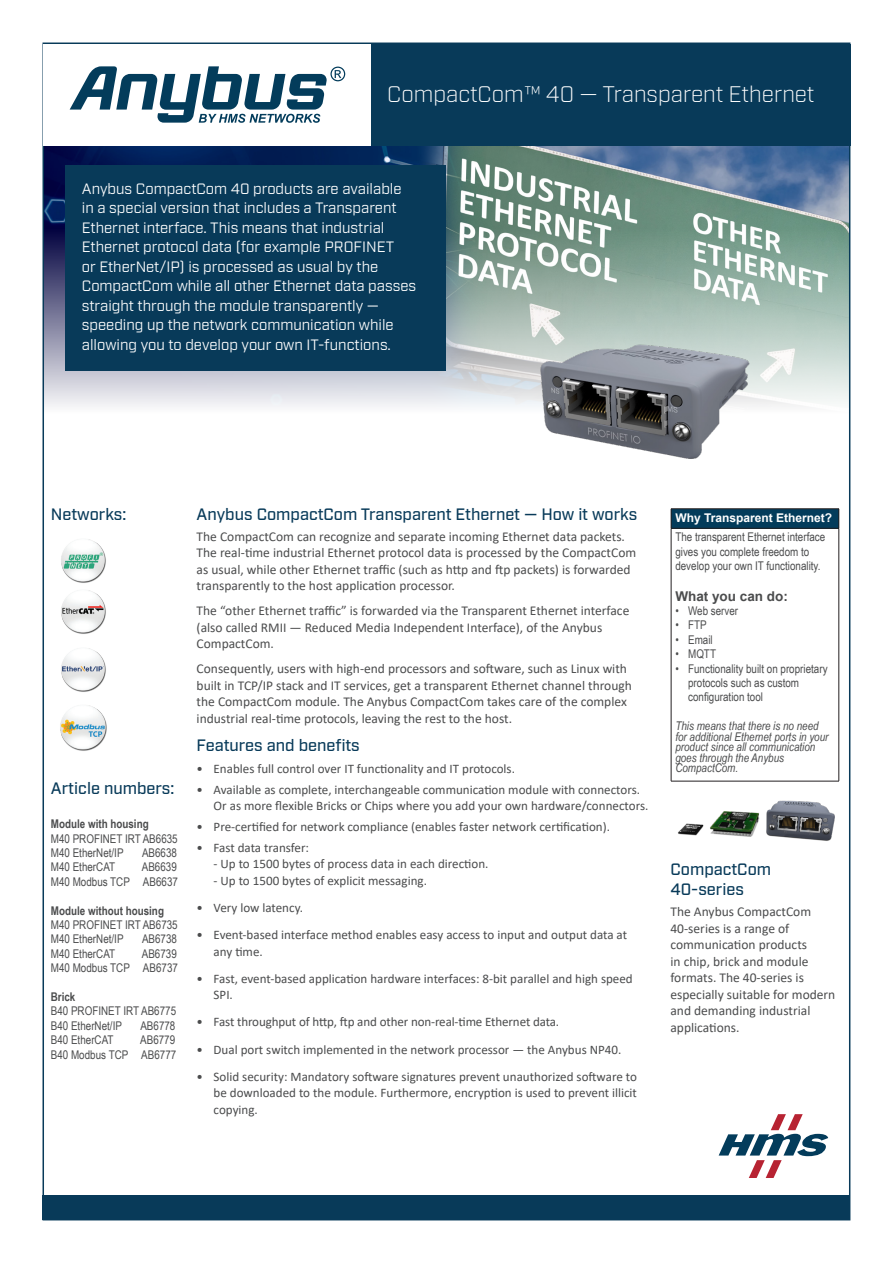
<style>
.page{position:relative;width:893px;height:1263px;background:#fff}
.page>*{position:absolute;margin:0;border:0;box-sizing:border-box;transform-origin:0 0}
.t1{font:300 22.5px "Industry";color:#fff}
.t2{font:500 16.5px/19.8px "Industry";color:#083a59}
.t3{font:15px/19.5px "Industry";color:#fff}
.t4{font:13.5px/16.5px "Calibri";color:#4b4c4d}
.t5{font:700 13.5px "Arial";color:#4b4c4d}
.t6{font:13.05px/16.5px "Calibri";color:#4b4c4d}
.t7{font:12px/14.4px "Arial Narrow";color:#4b4c4d}
.t8{font:italic 12px/10.5px "Arial Narrow";color:#4b4c4d}
.t9{font:700 12px "Arial Narrow";color:#4b4c4d}
.t10{font:700 12px "Arial";color:#fff}
</style>
<div class="page">
<svg style="left:46px;top:145px;width:801px;height:262px;background:#8ea3a8"></svg>
<div style="left:43px;top:1195px;width:807px;height:24px;background:#083a59"></div>
<div style="left:371px;top:44px;width:479px;height:101px;background:#083a59"></div>
<svg style="left:70px;top:66px;width:275px;height:57px"></svg>
<svg style="left:719px;top:1114px;width:109px;height:64px"></svg>
<div style="left:65px;top:166px;width:380px;height:205px;background:#083a59"></div>
<img style="left:61px;top:539px;width:45px;height:44px">
<img style="left:61px;top:590px;width:45px;height:44px">
<img style="left:61px;top:648px;width:45px;height:44px">
<img style="left:678px;top:800px;width:157px;height:41px">
<img style="left:502px;top:321px;width:279px;height:138px">
<div style="left:671px;top:509px;width:168px;height:19px;background:#033c5b"></div>
<hr style="left:671px;top:528px;width:1px;height:253px;background:#231f20">
<svg style="left:838px;top:509px;width:1px;height:19px"></svg>
<hr style="left:838px;top:528px;width:1px;height:253px;background:#231f20">
<hr style="left:671px;top:781px;width:168px;height:1px;background:#231f20">
<hr style="left:671px;top:508px;width:168px;height:1px;background:#231f20">
<svg style="left:671px;top:509px;width:1px;height:19px"></svg>
<hr style="left:671px;top:528px;width:168px;height:1px;background:#231f20">
<img style="left:60px;top:705px;width:47px;height:46px">
<p class="t1" style="left:387px;top:81px;width:429px">CompactCom™ 40 — Transparent Ethernet</p>
<p class="t3" style="left:82px;top:179px;width:336px">Anybus CompactCom 40 products are available in a special version that includes a Transparent Ethernet interface. This means that industrial Ethernet protocol data (for example PROFINET<br>or EtherNet/IP) is processed as usual by the CompactCom while all other Ethernet data passes straight through the module transparently — speeding up the network communication while allowing you to develop your own IT-functions.</p>
<p class="t2" style="left:51px;top:505px;width:77px">Networks:</p>
<p class="t10" style="left:675px;top:509px;width:158px">Why Transparent Ethernet?</p>
<p class="t7" style="left:675px;top:529px;width:151px">The transparent Ethernet interface gives you complete freedom to develop your own IT functionality.</p>
<p class="t5" style="left:675px;top:586px;width:114px">What you can do:</p>
<p class="t7" style="left:675px;top:603px;width:64px">• Web server</p>
<p class="t7" style="left:675px;top:618px;width:33px">• FTP</p>
<p class="t7" style="left:675px;top:632px;width:39px">• Email</p>
<p class="t7" style="left:675px;top:646px;width:42px">• MQTT</p>
<p class="t7" style="left:688px;top:661px;width:141px;text-indent:-13px">• Functionality built on proprietary protocols such as custom configuration tool</p>
<p class="t8" style="left:675px;top:721px;width:155px">This means that there is no need for additional Ethernet ports in your product since all communication goes through the Anybus<br>CompactCom.</p>
<p class="t2" style="left:197px;top:505px;width:442px">Anybus CompactCom Transparent Ethernet — How it works</p>
<p class="t4" style="left:197px;top:528px;width:441px">The CompactCom can recognize and separate incoming Ethernet data packets.<br>The real-time industrial Ethernet protocol data is processed by the CompactCom as usual, while other Ethernet traffic (such as http and ftp packets) is forwarded transparently to the host application processor.</p>
<p class="t4" style="left:197px;top:602px;width:434px">The “other Ethernet traffic” is forwarded via the Transparent Ethernet interface (also called RMII — Reduced Media Independent Interface), of the Anybus<br>CompactCom.</p>
<p class="t4" style="left:197px;top:660px;width:437px">Consequently, users with high-end processors and software, such as Linux with built in TCP/IP stack and IT services, get a transparent Ethernet channel through the CompactCom module. The Anybus CompactCom takes care of the complex industrial real-time protocols, leaving the rest to the host.</p>
<p class="t2" style="left:197px;top:736px;width:165px">Features and benefits</p>
<p class="t6" style="left:197px;top:760px;width:320px">• Enables full control over IT functionality and IT protocols.</p>
<p class="t6" style="left:214px;top:781px;width:436px;text-indent:-17px">• Available as complete, interchangeable communication module with connectors.<br>Or as more flexible Bricks or Chips where you add your own hardware/connectors.</p>
<p class="t6" style="left:197px;top:818px;width:415px">• Pre-certified for network compliance (enables faster network certification).</p>
<p class="t6" style="left:197px;top:839px;width:114px">• Fast data transfer:</p>
<p class="t6" style="left:214px;top:855px;width:276px">- Up to 1500 bytes of process data in each direction.</p>
<p class="t6" style="left:214px;top:872px;width:215px">- Up to 1500 bytes of explicit messaging.</p>
<p class="t6" style="left:197px;top:899px;width:108px">• Very low latency.</p>
<p class="t6" style="left:214px;top:926px;width:415px;text-indent:-17px">• Event-based interface method enables easy access to input and output data at any time.</p>
<p class="t6" style="left:214px;top:970px;width:421px;text-indent:-17px">• Fast, event-based application hardware interfaces: 8-bit parallel and high speed<br>SPI.</p>
<p class="t6" style="left:197px;top:1013px;width:364px">• Fast throughput of http, ftp and other non-real-time Ethernet data.</p>
<p class="t6" style="left:197px;top:1041px;width:426px">• Dual port switch implemented in the network processor — the Anybus NP40.</p>
<p class="t6" style="left:214px;top:1068px;width:425px;text-align:justify;text-indent:-17px">• Solid security: Mandatory software signatures prevent unauthorized software to be downloaded to the module. Furthermore, encryption is used to prevent illicit copying.</p>
<p class="t2" style="left:51px;top:779px;width:125px">Article numbers:</p>
<p class="t9" style="left:51px;top:815px;width:99px">Module with housing</p>
<p class="t7" style="left:51px;top:831px;width:128px">M40 PROFINET IRT AB6635</p>
<p class="t7" style="left:51px;top:845px;width:74px">M40 EtherNet/IP</p>
<p class="t7" style="left:142px;top:845px;width:37px">AB6638</p>
<p class="t7" style="left:51px;top:859px;width:66px">M40 EtherCAT</p>
<p class="t7" style="left:142px;top:859px;width:37px">AB6639</p>
<p class="t7" style="left:51px;top:874px;width:129px">M40 Modbus TCP AB6637</p>
<p class="t9" style="left:51px;top:901px;width:115px">Module without housing</p>
<p class="t7" style="left:51px;top:917px;width:128px">M40 PROFINET IRT AB6735</p>
<p class="t7" style="left:51px;top:931px;width:74px">M40 EtherNet/IP</p>
<p class="t7" style="left:142px;top:931px;width:37px">AB6738</p>
<p class="t7" style="left:51px;top:946px;width:66px">M40 EtherCAT</p>
<p class="t7" style="left:142px;top:946px;width:37px">AB6739</p>
<p class="t7" style="left:51px;top:960px;width:129px">M40 Modbus TCP AB6737</p>
<p class="t9" style="left:51px;top:988px;width:26px">Brick</p>
<p class="t7" style="left:51px;top:1003px;width:127px">B40 PROFINET IRT AB6775</p>
<p class="t7" style="left:51px;top:1018px;width:73px">B40 EtherNet/IP</p>
<p class="t7" style="left:140px;top:1018px;width:37px">AB6778</p>
<p class="t7" style="left:51px;top:1032px;width:64px">B40 EtherCAT</p>
<p class="t7" style="left:140px;top:1032px;width:37px">AB6779</p>
<p class="t7" style="left:51px;top:1047px;width:127px">B40 Modbus TCP AB6777</p>
<p class="t2" style="left:670px;top:860px;width:102px">CompactCom<br>40-series</p>
<p class="t4" style="left:670px;top:903px;width:166px">The Anybus CompactCom<br>40-series is a range of communication products<br>in chip, brick and module formats. The 40-series is especially suitable for modern and demanding industrial applications.</p>
</div>
